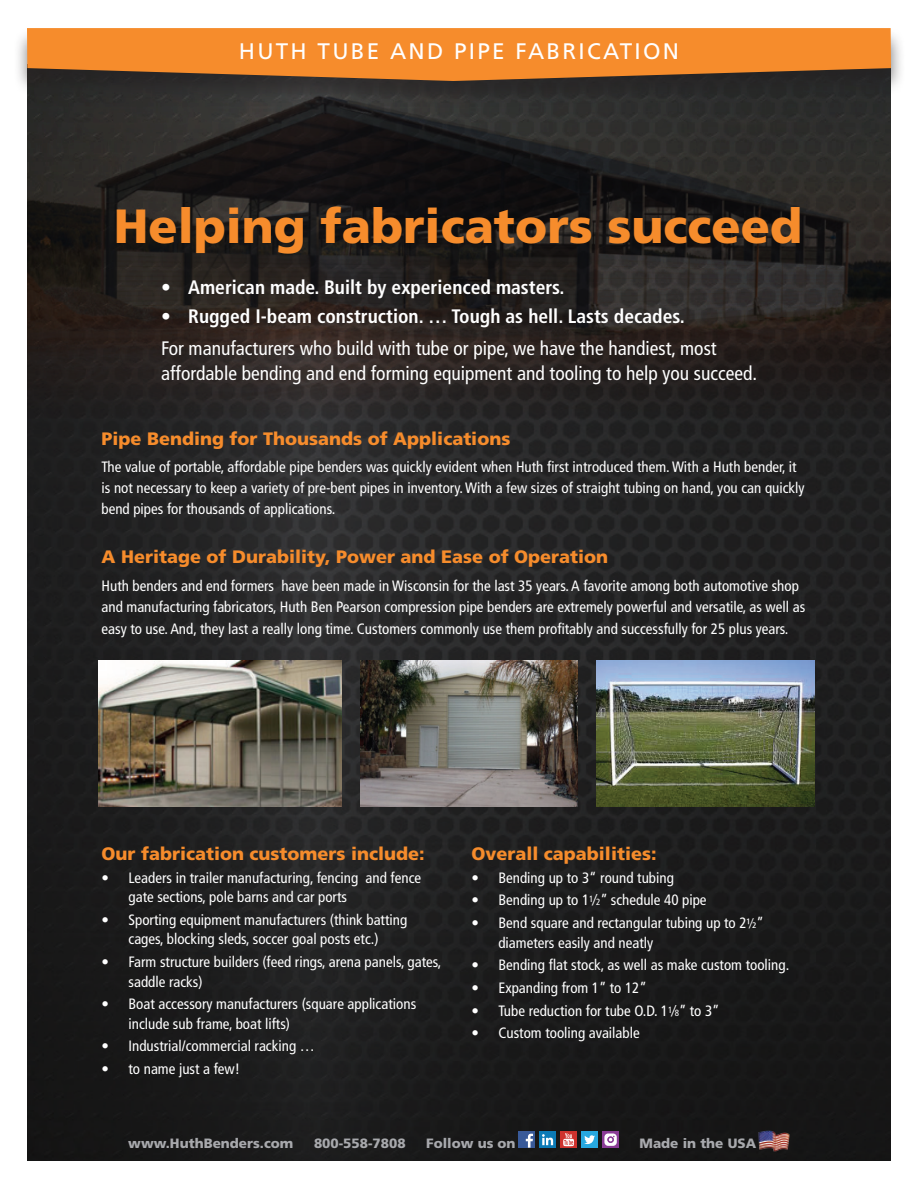
<style>
.page{position:relative;width:918px;height:1188px;background:#fff}
.page>*{position:absolute;margin:0;border:0;box-sizing:border-box;transform-origin:0 0}
.t1{font:900 48px "Frutiger";color:#f68c2c}
.t2{font:22.5px "Frutiger";letter-spacing:.1em;color:#fff}
.t3{font:condensed 19.5px/25.5px "Frutiger";color:#fff}
.t4{font:700 condensed 19.5px "Frutiger";color:#fff}
.t5{font:900 18px "Frutiger";color:#f68c2c}
.t6{font:condensed 15px/19.5px "Frutiger";color:#fff}
.t7{font:900 13.5px "Frutiger";color:#a8a9ad}
.s1{font-size:9px}
.s2{font-size:13.5px}
</style>
<div class="page">
<img style="left:27px;top:418px;width:864px;height:743px">
<img style="left:27px;top:108px;width:864px;height:310px">
<div style="left:14px;top:26px;width:892px;height:82px;background:#231f20;opacity:.58"></div>
<svg style="left:27px;top:28px;width:864px;height:53px;background:#dc7f2b"></svg>
<img style="left:99px;top:661px;width:242px;height:145px">
<img style="left:360px;top:661px;width:218px;height:145px">
<img style="left:597px;top:661px;width:217px;height:145px">
<img style="left:756px;top:1130px;width:34px;height:23px">
<div style="left:519px;top:1132px;width:16px;height:16px;background:#395a99"></div>
<svg style="left:526px;top:1134px;width:7px;height:14px"></svg>
<div style="left:539px;top:1132px;width:17px;height:16px;background:#0c7ab6"></div>
<svg style="left:542px;top:1134px;width:11px;height:11px"></svg>
<div style="left:560px;top:1132px;width:17px;height:16px;background:#cf322d"></div>
<svg style="left:563px;top:1133px;width:11px;height:13px"></svg>
<div style="left:581px;top:1132px;width:17px;height:16px;background:#27a8e0"></div>
<svg style="left:584px;top:1135px;width:11px;height:9px"></svg>
<svg style="left:602px;top:1132px;width:17px;height:16px"></svg>
<svg style="left:604px;top:1134px;width:13px;height:12px"></svg>
<h2 class="t2" style="left:239px;top:38px;width:442px">HUTH TUBE AND PIPE FABRICATION</h2>
<h1 class="t1" style="left:114px;top:197px;width:690px">Helping fabricators succeed</h1>
<h3 class="t4" style="left:161px;top:275px;width:405px">• American made. Built by experienced masters.</h3>
<h3 class="t4" style="left:161px;top:304px;width:525px">• Rugged I-beam construction. … Tough as hell. Lasts decades.</h3>
<h3 class="t3" style="left:161px;top:335px;width:597px">For manufacturers who build with tube or pipe, we have the handiest, most affordable bending and end forming equipment and tooling to help you succeed.</h3>
<p class="t5" style="left:102px;top:427px;width:410px">Pipe Bending for Thousands of Applications</p>
<p class="t6" style="left:102px;top:457px;width:705px;line-height:21px">The value of portable, affordable pipe benders was quickly evident when Huth first introduced them. With a Huth bender, it is not necessary to keep a variety of pre-bent pipes in inventory. With a few sizes of straight tubing on hand, you can quickly bend pipes for thousands of applications.</p>
<p class="t5" style="left:102px;top:546px;width:508px">A Heritage of Durability, Power and Ease of Operation</p>
<p class="t6" style="left:102px;top:575px;width:705px;line-height:21px">Huth benders and end formers have been made in Wisconsin for the last 35 years. A favorite among both automotive shop and manufacturing fabricators, Huth Ben Pearson compression pipe benders are extremely powerful and versatile, as well as</p>
<p class="t6" style="left:102px;top:620px;width:689px">easy to use. And, they last a really long time. Customers commonly use them profitably and successfully for 25 plus years.</p>
<p class="t5" style="left:102px;top:843px;width:325px">Our fabrication customers include:</p>
<p class="t6" style="left:129px;top:868px;width:294px;text-indent:-27px">• Leaders in trailer manufacturing, fencing and fence gate sections, pole barns and car ports</p>
<p class="t6" style="left:102px;top:910px;width:307px;text-align:center">• Sporting equipment manufacturers (think batting cages, blocking sleds, soccer goal posts etc.)</p>
<p class="t6" style="left:129px;top:952px;width:314px;text-indent:-27px">• Farm structure builders (feed rings, arena panels, gates, saddle racks)</p>
<p class="t6" style="left:129px;top:994px;width:289px;text-indent:-27px">• Boat accessory manufacturers (square applications include sub frame, boat lifts)</p>
<p class="t6" style="left:102px;top:1037px;width:215px">• Industrial/commercial racking …</p>
<p class="t6" style="left:102px;top:1059px;width:140px">• to name just a few!</p>
<p class="t5" style="left:471px;top:843px;width:187px">Overall capabilities:</p>
<p class="t6" style="left:471px;top:868px;width:204px">• Bending up to 3“ round tubing</p>
<p class="t6" style="left:471px;top:890px;width:237px">• Bending up to 1<sup>1</sup>⁄<span class="s1">2</span>” schedule 40 pipe</p>
<p class="t6" style="left:498px;top:913px;width:267px;text-indent:-27px">• Bend square and rectangular tubing up to 2<span class="s2">½</span>” diameters easily and neatly</p>
<p class="t6" style="left:471px;top:955px;width:319px">• Bending flat stock, as well as make custom tooling.</p>
<p class="t6" style="left:471px;top:978px;width:177px">• Expanding from 1” to 12”</p>
<p class="t6" style="left:471px;top:1001px;width:250px">• Tube reduction for tube O.D. 1<sup>1</sup>⁄<span class="s1">8</span>” to 3”</p>
<p class="t6" style="left:471px;top:1024px;width:170px">• Custom tooling available</p>
<p class="t7" style="left:128px;top:1135px;width:167px">www.HuthBenders.com</p>
<p class="t7" style="left:314px;top:1135px;width:93px">800-558-7808</p>
<p class="t7" style="left:426px;top:1135px;width:91px">Follow us on</p>
<p class="t7" style="left:640px;top:1135px;width:118px">Made in the USA</p>
</div>
